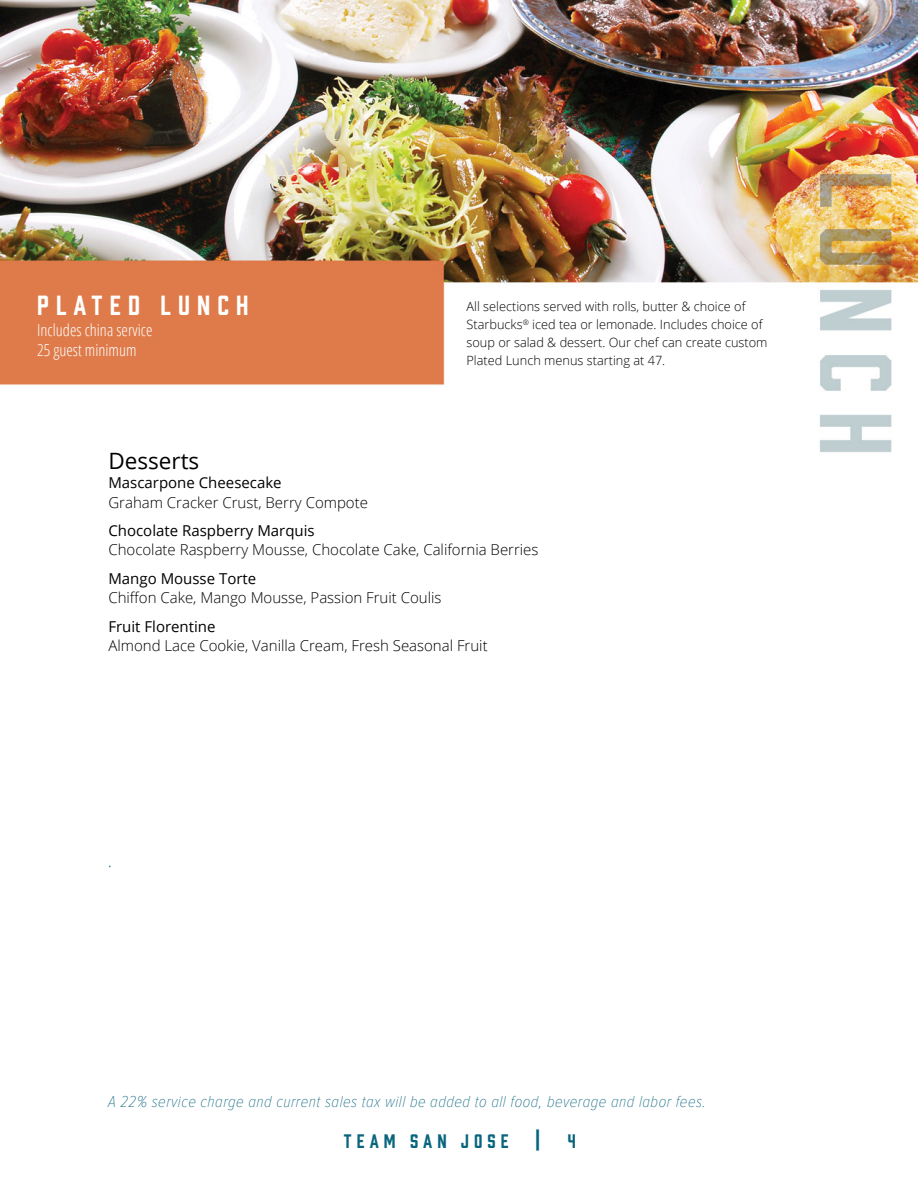
<style>
.page{position:relative;width:918px;height:1188px;background:#fff}
.page>*{position:absolute;margin:0;border:0;box-sizing:border-box;transform-origin:0 0}
.t1{font:25.5px "Prohibition";letter-spacing:.28em;color:#fff}
.t2{font:22.5px "Open Sans";color:#000}
.t3{font:21px "Prohibition";color:#09657e}
.t4{font:18px "Prohibition";letter-spacing:.28em;color:#09657e}
.t5{font:italic 100 condensed 16.5px "Proxima Nova";letter-spacing:.03em;color:#09657e}
.t6{font:300 condensed 16.5px/20.2px "Open Sans";color:#fff}
.t7{font:italic 300 condensed 16.5px "Open Sans";color:#09657e}
.t8{font:300 15px "Open Sans";color:#000}
.t9{font:15px "Open Sans";color:#000}
.t10{font:300 12.75px/18px "Open Sans";color:#000}
</style>
<div class="page">
<img style="left:0;top:0;width:918px;height:453px">
<h1 class="t1" style="left:37px;top:288px;width:213px">PLATED LUNCH</h1>
<p class="t6" style="left:37px;top:319px;width:117px">Includes china service<br>25 guest minimum</p>
<p class="t10" style="left:466px;top:297px;width:303px">All selections served with rolls, butter &amp; choice of Starbucks<sup>®</sup> iced tea or lemonade. Includes choice of soup or salad &amp; dessert. Our chef can create custom Plated Lunch menus starting at 47.</p>
<h2 class="t2" style="left:108px;top:445px;width:92px">Desserts</h2>
<p class="t9" style="left:108px;top:472px;width:175px">Mascarpone Cheesecake</p>
<p class="t8" style="left:108px;top:492px;width:261px">Graham Cracker Crust, Berry Compote</p>
<p class="t9" style="left:108px;top:520px;width:208px">Chocolate Raspberry Marquis</p>
<p class="t8" style="left:108px;top:540px;width:432px">Chocolate Raspberry Mousse, Chocolate Cake, California Berries</p>
<p class="t9" style="left:108px;top:568px;width:149px">Mango Mousse Torte</p>
<p class="t8" style="left:108px;top:588px;width:335px">Chiffon Cake, Mango Mousse, Passion Fruit Coulis</p>
<p class="t9" style="left:108px;top:616px;width:109px">Fruit Florentine</p>
<p class="t8" style="left:108px;top:636px;width:381px">Almond Lace Cookie, Vanilla Cream, Fresh Seasonal Fruit</p>
<p class="t7" style="left:108px;top:850px;width:5px">.</p>
<p class="t5" style="left:108px;top:1092px;width:600px">A 22% service charge and current sales tax will be added to all food, beverage and labor fees.</p>
<p class="t4" style="left:344px;top:1129px;width:166px">TEAM SAN JOSE</p>
<h3 class="t3" style="left:536px;top:1126px;width:6px">|</h3>
<p class="t4" style="left:568px;top:1129px;width:10px">4</p>
</div>
